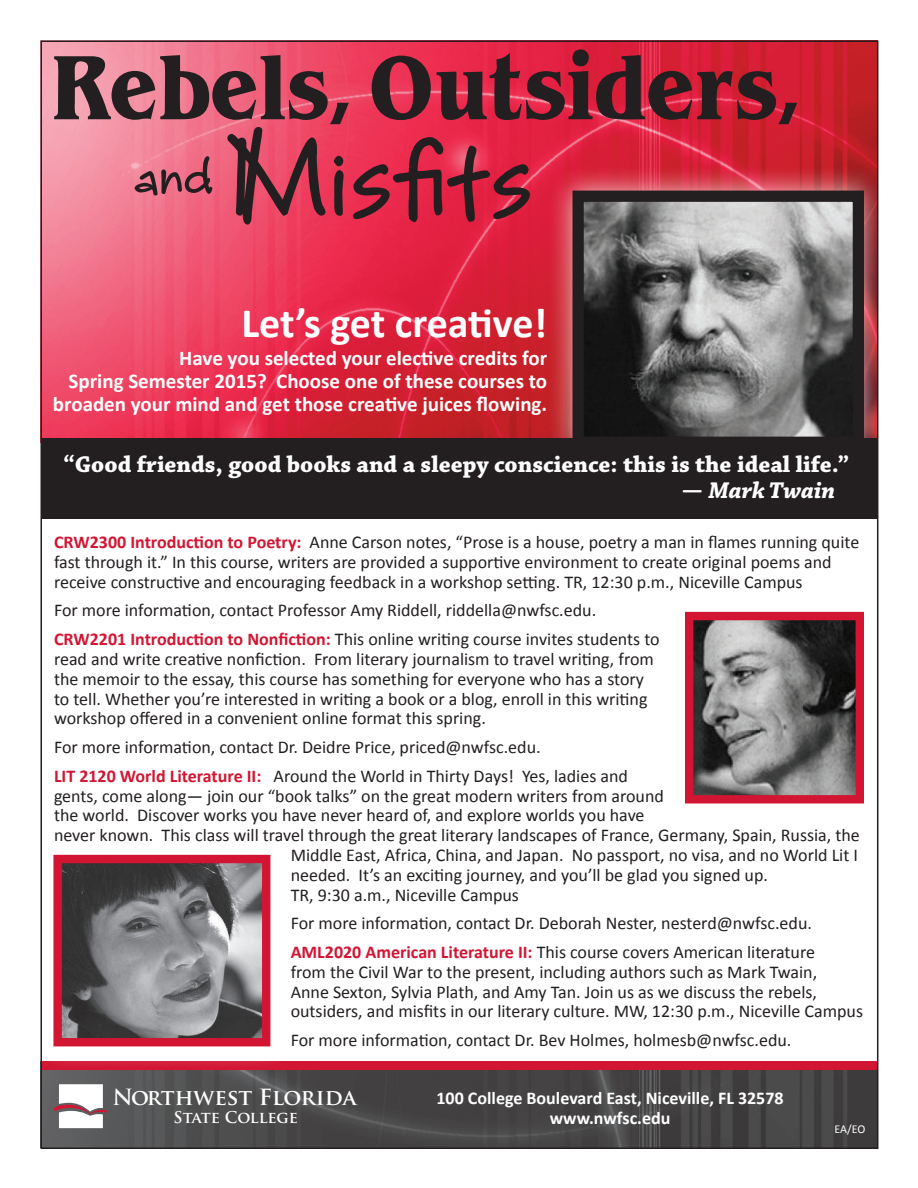
<style>
.page{position:relative;width:918px;height:1188px;background:#fff}
.page>*{position:absolute;margin:0;border:0;box-sizing:border-box;transform-origin:0 0}
.t1{font:700 114px "Bruno JB Std";color:#231f20}
.t2{font:90px "Brinton Condensed";color:#231f20}
.t3{font:700 42px "Calibri";letter-spacing:-.005em;color:#fff}
.t4{font:700 24px/26.4px "Chaparral Pro";color:#fff}
.t5{font:700 21.75px "Trajan Pro";color:#fff}
.t6{font:700 21px/23.1px "Calibri";color:#fff;text-align:right}
.t7{font:18px/19.8px "Calibri";color:#231f20}
.t8{font:700 18px/19.8px "Calibri";color:#fff;text-align:center}
.t9{font:700 15.75px "Trajan Pro";color:#fff}
.t10{font:12px "Calibri";color:#fff}
.s1{font-family:"Calibri"}
.s2{font-style:italic}
.s3{font-weight:700;color:#d21533}
</style>
<div class="page">
<img style="left:43px;top:43px;width:832px;height:395px">
<div style="left:547px;top:165px;width:342px;height:308px;background:#fff;opacity:.75"></div>
<img style="left:584px;top:203px;width:268px;height:233px">
<div style="left:572px;top:191px;width:292px;height:257px;border:11px solid #231f20"></div>
<img style="left:43px;top:1070px;width:832px;height:76px">
<div style="left:41px;top:438px;width:836px;height:81px;background:#231f20"></div>
<div style="left:41px;top:1061px;width:836px;height:9px;background:#d21533"></div>
<div style="left:28px;top:830px;width:268px;height:242px;background:#fff;opacity:.75"></div>
<img style="left:62px;top:864px;width:199px;height:173px">
<div style="left:53px;top:855px;width:217px;height:191px;border:8px solid #d21533"></div>
<img style="left:694px;top:621px;width:161px;height:174px">
<div style="left:685px;top:612px;width:179px;height:192px;border:8px solid #d21533"></div>
<svg style="left:53px;top:1084px;width:54px;height:44px"></svg>
<h2 class="t2" style="left:50px;top:33px;width:748px">Rebels, Outsiders,</h2>
<h1 class="t1" style="left:134px;top:105px;width:400px"><sup>and</sup> Misfits</h1>
<h3 class="t3" style="left:241px;top:296px;width:307px">Let’s get creative!</h3>
<p class="t6" style="left:53px;top:346px;width:496px">Have you selected your elective credits for<br>Spring Semester 2015? Choose one of these courses to broaden your mind and get those creative juices flowing.</p>
<h3 class="t4" style="left:682px;top:452px;width:169px;text-indent:-618px">“Good friends, good books and a sleepy conscience: this is the ideal life.” <span class="s1">―</span> <span class="s2">Mark Twain</span></h3>
<p class="t7" style="left:54px;top:532px;width:807px"><span class="s3">CRW2300 Introduction to Poetry:</span> Anne Carson notes, “Prose is a house, poetry a man in flames running quite fast through it.” In this course, writers are provided a supportive environment to create original poems and receive constructive and encouraging feedback in a workshop setting. TR, 12:30 p.m., Niceville Campus</p>
<p class="t7" style="left:54px;top:596px;width:607px;line-height:28.7px">For more information, contact Professor Amy Riddell, riddella@nwfsc.edu.<br><span class="s3">CRW2201 Introduction to Nonfiction:</span> This online writing course invites students to</p>
<p class="t7" style="left:54px;top:649px;width:601px">read and write creative nonfiction. From literary journalism to travel writing, from the memoir to the essay, this course has something for everyone who has a story to tell. Whether you’re interested in writing a book or a blog, enroll in this writing workshop offered in a convenient online format this spring.</p>
<p class="t7" style="left:54px;top:733px;width:576px;line-height:28.7px">For more information, contact Dr. Deidre Price, priced@nwfsc.edu.<br><span class="s3">LIT 2120 World Literature II:</span> Around the World in Thirty Days! Yes, ladies and</p>
<p class="t7" style="left:54px;top:786px;width:611px">gents, come along— join our “book talks” on the great modern writers from around</p>
<p class="t7" style="left:54px;top:806px;width:592px">the world. Discover works you have never heard of, and explore worlds you have</p>
<p class="t7" style="left:54px;top:825px;width:807px">never known. This class will travel through the great literary landscapes of France, Germany, Spain, Russia, the</p>
<p class="t7" style="left:291px;top:845px;width:569px">Middle East, Africa, China, and Japan. No passport, no visa, and no World Lit I</p>
<p class="t7" style="left:291px;top:865px;width:479px">needed. It’s an exciting journey, and you’ll be glad you signed up.</p>
<p class="t7" style="left:291px;top:885px;width:230px">TR, 9:30 a.m., Niceville Campus</p>
<p class="t7" style="left:291px;top:909px;width:526px;line-height:28.7px">For more information, contact Dr. Deborah Nester, nesterd@nwfsc.edu.<br><span class="s3">AML2020 American Literature II:</span> This course covers American literature</p>
<p class="t7" style="left:291px;top:962px;width:574px">from the Civil War to the present, including authors such as Mark Twain,<br>Anne Sexton, Sylvia Plath, and Amy Tan. Join us as we discuss the rebels, outsiders, and misfits in our literary culture. MW, 12:30 p.m., Niceville Campus</p>
<p class="t7" style="left:291px;top:1030px;width:502px">For more information, contact Dr. Bev Holmes, holmesb@nwfsc.edu.</p>
<p class="t5" style="left:113px;top:1083px;width:245px">Northwest Florida</p>
<p class="t9" style="left:174px;top:1108px;width:126px">State College</p>
<p class="t8" style="left:437px;top:1088px;width:349px">100 College Boulevard East, Niceville, FL 32578 www.nwfsc.edu</p>
<p class="t10" style="left:835px;top:1121px;width:32px">EA/EO</p>
</div>
